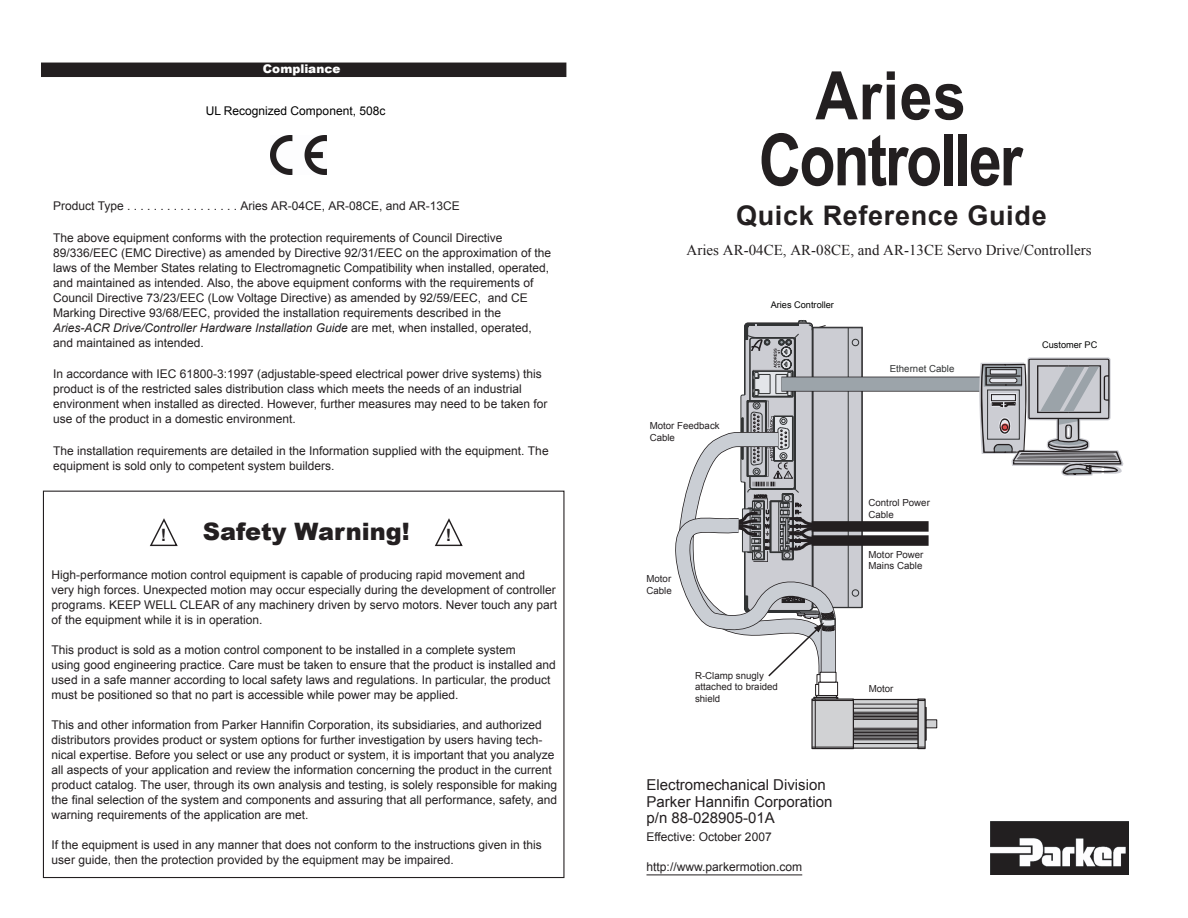
<style>
.page{position:relative;width:1188px;height:918px;background:#fff}
.page>*{position:absolute;margin:0;border:0;box-sizing:border-box;transform-origin:0 0}
.t1{font:700 72px "Arial Narrow";letter-spacing:-.03em;color:#231f20}
.t2{font:700 66.9px "Arial Narrow";letter-spacing:.01em;color:#231f20;scale:1.08 1}
.t3{font:700 27px "Arial";letter-spacing:.025em;color:#231f20}
.t4{font:900 24px "Arial";color:#231f20}
.t5{font:700 16.95px "Arial";color:#231f20}
.t6{font:15px/16.5px "Arial";color:#231f20}
.t7{font:15px "Times New Roman";color:#231f20}
.t8{font:12.15px "Arial";color:#231f20}
.t9{font:12px/15px "Arial";color:#231f20}
.t10{font:12px "Arial";color:#000}
.t11{font:900 12px "Arial";color:#fff}
.t12{font:9.75px/11.7px "Arial";color:#231f21}
.t13{font:9.75px/11.7px "Arial";color:#231f20}
.t14{font:9.75px "Arial";color:#313334}
.t15{font:9.15px "Arial";color:#050605}
.s1{font-style:italic}
</style>
<div class="page">
<svg style="left:435px;top:518px;width:28px;height:29px"></svg>
<svg style="left:150px;top:518px;width:28px;height:29px"></svg>
<img style="left:990px;top:821px;width:139px;height:53px">
<svg style="left:646px;top:874px;width:157px;height:2px"></svg>
<img style="left:271px;top:136px;width:55px;height:39px">
<div style="left:41px;top:63px;width:525px;height:14px;background:#231f20"></div>
<svg style="left:675px;top:320px;width:448px;height:429px"></svg>
<p class="t11" style="left:263px;top:60px;width:79px">Compliance</p>
<p class="t10" style="left:206px;top:103px;width:181px">UL Recognized Component, 508c</p>
<p class="t9" style="left:53px;top:199px;width:408px">Product Type . . . . . . . . . . . . . . . . . Aries AR-04CE, AR-08CE, and AR-13CE</p>
<p class="t9" style="left:53px;top:230px;width:500px">The above equipment conforms with the protection requirements of Council Directive 89/336/EEC (EMC Directive) as amended by Directive 92/31/EEC on the approximation of the laws of the Member States relating to Electromagnetic Compatibility when installed, operated, and maintained as intended. Also, the above equipment conforms with the requirements of Council Directive 73/23/EEC (Low Voltage Directive) as amended by 92/59/EEC, and CE Marking Directive 93/68/EEC, provided the installation requirements described in the <span class="s1">Aries-ACR Drive/Controller Hardware Installation Guide</span> are met, when installed, operated, and maintained as intended.</p>
<p class="t9" style="left:53px;top:367px;width:496px">In accordance with IEC 61800-3:1997 (adjustable-speed electrical power drive systems) this product is of the restricted sales distribution class which meets the needs of an industrial environment when installed as directed. However, further measures may need to be taken for use of the product in a domestic environment.</p>
<p class="t9" style="left:53px;top:443px;width:497px">The installation requirements are detailed in the Information supplied with the equipment. The equipment is sold only to competent system builders.</p>
<p class="t5" style="left:161px;top:524px;width:7px">!</p>
<p class="t4" style="left:203px;top:514px;width:209px">Safety Warning!</p>
<p class="t5" style="left:446px;top:524px;width:7px">!</p>
<p class="t9" style="left:52px;top:567px;width:507px">High-performance motion control equipment is capable of producing rapid movement and<br>very high forces. Unexpected motion may occur especially during the development of controller programs. KEEP WELL CLEAR of any machinery driven by servo motors. Never touch any part of the equipment while it is in operation.</p>
<p class="t9" style="left:52px;top:642px;width:506px">This product is sold as a motion control component to be installed in a complete system<br>using good engineering practice. Care must be taken to ensure that the product is installed and used in a safe manner according to local safety laws and regulations. In particular, the product must be positioned so that no part is accessible while power may be applied.</p>
<p class="t9" style="left:52px;top:717px;width:507px">This and other information from Parker Hannifin Corporation, its subsidiaries, and authorized distributors provides product or system options for further investigation by users having tech&shy;nical expertise. Before you select or use any product or system, it is important that you analyze all aspects of your application and review the information concerning the product in the current product catalog. The user, through its own analysis and testing, is solely responsible for making the final selection of the system and components and assuring that all performance, safety, and warning requirements of the application are met.</p>
<p class="t9" style="left:52px;top:837px;width:492px">If the equipment is used in any manner that does not conform to the instructions given in this user guide, then the protection provided by the equipment may be impaired.</p>
<p class="t2" style="left:815px;top:45px;width:141px">Aries</p>
<p class="t1" style="left:759px;top:106px;width:265px">Controller</p>
<p class="t3" style="left:736px;top:198px;width:312px">Quick Reference Guide</p>
<p class="t7" style="left:687px;top:240px;width:406px">Aries AR-04CE, AR-08CE, and AR-13CE Servo Drive/Controllers</p>
<p class="t12" style="left:650px;top:420px;width:72px">Motor Feedback<br>Cable</p>
<p class="t15" style="left:771px;top:298px;width:65px">Aries Controller</p>
<p class="t12" style="left:646px;top:573px;width:27px">Motor<br>Cable</p>
<p class="t13" style="left:695px;top:669px;width:84px">R-Clamp snugly attached to braided shield</p>
<p class="t6" style="left:646px;top:777px;width:187px">Electromechanical Division<br>Parker Hannifin Corporation p/n 88-028905-01A</p>
<p class="t9" style="left:646px;top:830px;width:127px">Effective: October 2007</p>
<p class="t8" style="left:646px;top:859px;width:157px">http://www.parkermotion.com</p>
<p class="t14" style="left:890px;top:362px;width:66px">Ethernet Cable</p>
<p class="t12" style="left:869px;top:497px;width:63px">Control Power<br>Cable</p>
<p class="t12" style="left:869px;top:548px;width:56px">Motor Power<br>Mains Cable</p>
<p class="t13" style="left:869px;top:683px;width:26px">Motor</p>
<p class="t15" style="left:1042px;top:339px;width:57px">Customer PC</p>
</div>
